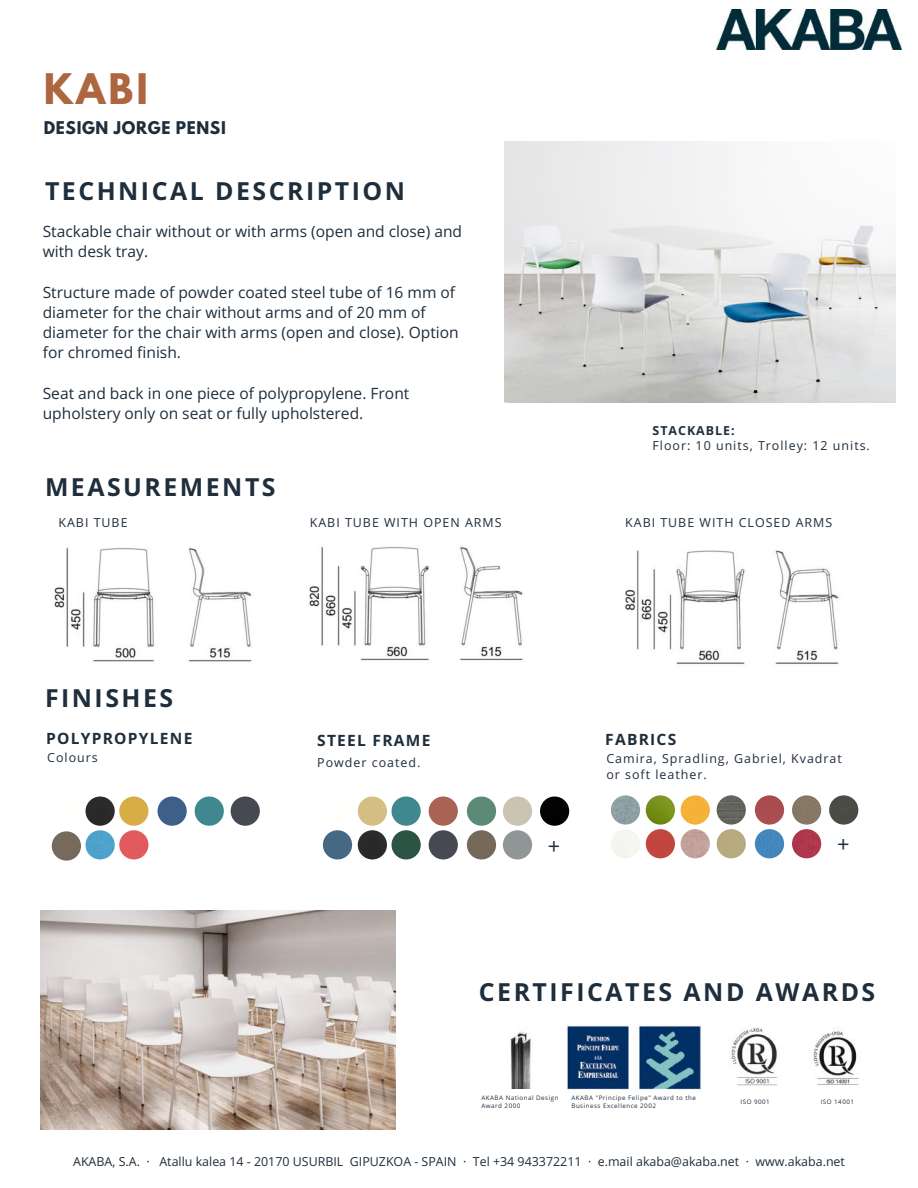
<style>
.page{position:relative;width:918px;height:1188px;background:#fff}
.page>*{position:absolute;margin:0;border:0;box-sizing:border-box;transform-origin:0 0}
.t1{font:700 37.35px "League Spartan";color:#ae6640}
.t2{font:700 24.9px "Open Sans";letter-spacing:.1em;color:#1f2e3c}
.t3{font:21.75px "Open Sans";color:#1f2e3c}
.t4{font:15.6px/20.2px "Open Sans";color:#1f2e3c}
.t5{font:700 15.6px "Open Sans";letter-spacing:.08em;color:#1f2e3c}
.t6{font:700 15.6px "League Spartan";letter-spacing:.04em;color:#1f2e3c}
.t7{font:12.45px/15.8px "Open Sans";letter-spacing:.08em;color:#1f2e3c}
.t8{font:12.45px "Open Sans";color:#1f2e3c}
.t9{font:700 12.45px "Open Sans";letter-spacing:.08em;color:#1f2e3c}
.t10{font:6.15px/7.8px "Open Sans";letter-spacing:.08em;color:#1f2e3c}
</style>
<div class="page">
<img style="left:717px;top:9px;width:184px;height:41px">
<img style="left:119px;top:830px;width:29px;height:30px;border-radius:50%">
<img style="left:86px;top:830px;width:29px;height:30px;border-radius:50%">
<img style="left:730px;top:1028px;width:48px;height:58px">
<img style="left:813px;top:1031px;width:46px;height:54px">
<img style="left:567px;top:1024px;width:135px;height:67px">
<img style="left:510px;top:1031px;width:21px;height:58px">
<img style="left:504px;top:142px;width:392px;height:261px">
<img style="left:40px;top:910px;width:356px;height:220px">
<img style="left:54px;top:547px;width:198px;height:115px">
<img style="left:309px;top:546px;width:214px;height:115px">
<img style="left:625px;top:550px;width:214px;height:115px">
<img style="left:358px;top:797px;width:29px;height:29px;border-radius:50%">
<img style="left:392px;top:797px;width:29px;height:29px;border-radius:50%">
<img style="left:429px;top:797px;width:29px;height:29px;border-radius:50%">
<img style="left:467px;top:797px;width:29px;height:29px;border-radius:50%">
<img style="left:503px;top:797px;width:29px;height:29px;border-radius:50%">
<img style="left:323px;top:830px;width:29px;height:30px;border-radius:50%">
<img style="left:358px;top:830px;width:29px;height:30px;border-radius:50%">
<img style="left:392px;top:830px;width:29px;height:30px;border-radius:50%">
<img style="left:429px;top:830px;width:29px;height:30px;border-radius:50%">
<img style="left:52px;top:831px;width:29px;height:30px;border-radius:50%">
<img style="left:467px;top:830px;width:29px;height:30px;border-radius:50%">
<img style="left:503px;top:830px;width:29px;height:30px;border-radius:50%">
<img style="left:86px;top:797px;width:29px;height:29px;border-radius:50%">
<img style="left:119px;top:797px;width:29px;height:29px;border-radius:50%">
<img style="left:158px;top:797px;width:29px;height:29px;border-radius:50%">
<img style="left:195px;top:797px;width:29px;height:29px;border-radius:50%">
<img style="left:231px;top:797px;width:29px;height:29px;border-radius:50%">
<img style="left:540px;top:797px;width:29px;height:29px;border-radius:50%">
<img style="left:611px;top:795px;width:29px;height:30px;border-radius:50%">
<img style="left:646px;top:795px;width:29px;height:30px;border-radius:50%">
<img style="left:681px;top:795px;width:29px;height:30px;border-radius:50%">
<img style="left:717px;top:795px;width:29px;height:30px;border-radius:50%">
<img style="left:755px;top:795px;width:29px;height:30px;border-radius:50%">
<img style="left:792px;top:795px;width:29px;height:30px;border-radius:50%">
<img style="left:646px;top:829px;width:29px;height:29px;border-radius:50%">
<img style="left:681px;top:829px;width:29px;height:29px;border-radius:50%">
<img style="left:717px;top:829px;width:29px;height:29px;border-radius:50%">
<img style="left:755px;top:829px;width:29px;height:29px;border-radius:50%">
<img style="left:792px;top:829px;width:29px;height:29px;border-radius:50%">
<img style="left:829px;top:795px;width:29px;height:30px;border-radius:50%">
<h1 class="t1" style="left:44px;top:71px;width:105px">KABI</h1>
<p class="t6" style="left:44px;top:120px;width:183px">DESIGN JORGE PENSI</p>
<h2 class="t2" style="left:45px;top:174px;width:362px">TECHNICAL DESCRIPTION</h2>
<p class="t4" style="left:43px;top:221px;width:421px">Stackable chair without or with arms (open and close) and with desk tray.</p>
<p class="t4" style="left:43px;top:281px;width:418px">Structure made of powder coated steel tube of 16 mm of diameter for the chair without arms and of 20 mm of diameter for the chair with arms (open and close). Option for chromed finish.</p>
<p class="t4" style="left:43px;top:383px;width:368px">Seat and back in one piece of polypropylene. Front upholstery only on seat or fully upholstered.</p>
<p class="t9" style="left:652px;top:421px;width:84px">STACKABLE:</p>
<p class="t7" style="left:652px;top:438px;width:219px">Floor: 10 units, Trolley: 12 units.</p>
<h2 class="t2" style="left:45px;top:469px;width:232px">MEASUREMENTS</h2>
<p class="t7" style="left:58px;top:514px;width:71px">KABI TUBE</p>
<p class="t7" style="left:310px;top:514px;width:193px">KABI TUBE WITH OPEN ARMS</p>
<p class="t7" style="left:625px;top:514px;width:209px">KABI TUBE WITH CLOSED ARMS</p>
<h2 class="t2" style="left:45px;top:681px;width:130px">FINISHES</h2>
<p class="t5" style="left:46px;top:728px;width:148px">POLYPROPYLENE</p>
<p class="t7" style="left:47px;top:749px;width:52px">Colours</p>
<p class="t5" style="left:317px;top:730px;width:115px">STEEL FRAME</p>
<p class="t7" style="left:317px;top:754px;width:105px">Powder coated.</p>
<h3 class="t3" style="left:548px;top:830px;width:14px">+</h3>
<p class="t5" style="left:605px;top:729px;width:73px">FABRICS</p>
<p class="t7" style="left:606px;top:751px;width:237px">Camira, Spradling, Gabriel, Kvadrat or soft leather.</p>
<h3 class="t3" style="left:837px;top:829px;width:14px">+</h3>
<h2 class="t2" style="left:479px;top:975px;width:398px">CERTIFICATES AND AWARDS</h2>
<p class="t10" style="left:482px;top:1094px;width:79px">AKABA National Design<br>Award 2000</p>
<p class="t10" style="left:572px;top:1094px;width:126px">AKABA "Principe Felipe" Award to the<br>Business Excellence 2002</p>
<p class="t10" style="left:741px;top:1098px;width:31px">ISO 9001</p>
<p class="t10" style="left:821px;top:1098px;width:35px">ISO 14001</p>
<p class="t8" style="left:73px;top:1153px;width:773px">AKABA, S.A. · Atallu kalea 14 - 20170 USURBIL GIPUZKOA - SPAIN · Tel +34 943372211 · e.mail akaba@akaba.net · www.akaba.net</p>
</div>
